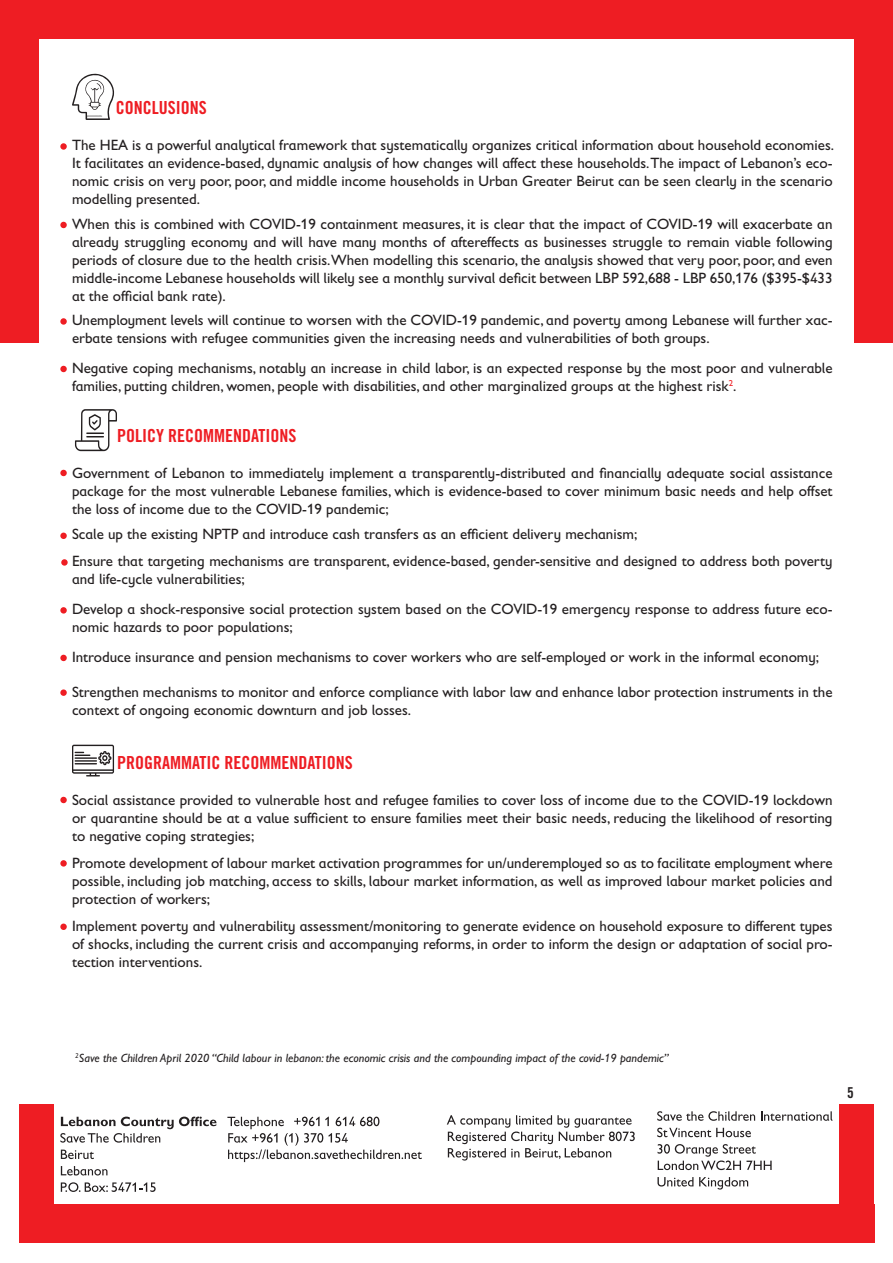
<style>
.page{position:relative;width:893px;height:1263px;background:#fff}
.page>*{position:absolute;margin:0;border:0;box-sizing:border-box;transform-origin:0 0}
.t1{font:18px "Trade Gothic LT Std Bd Cn 20";color:#ee1d23}
.t2{font:15px/18px "Gill Sans Infant Std";color:#231f20;text-align:justify}
.t3{font:15px "Trade Gothic LT Std Bd Cn 20";color:#231f20}
.t4{font:italic 12px "Gill Sans Infant Std";color:#231f20}
</style>
<div class="page">
<div style="left:0;top:27px;width:38px;height:315px;background:#ee1d23"></div>
<div style="left:855px;top:27px;width:38px;height:315px;background:#ee1d23"></div>
<div style="left:0;top:0;width:893px;height:38px;background:#ee1d23"></div>
<div style="left:19px;top:1104px;width:34px;height:110px;background:#ee1d23"></div>
<div style="left:840px;top:1104px;width:34px;height:110px;background:#ee1d23"></div>
<div style="left:19px;top:1205px;width:855px;height:38px;background:#ee1d23"></div>
<svg style="left:72px;top:73px;width:42px;height:47px"></svg>
<svg style="left:75px;top:409px;width:42px;height:42px"></svg>
<svg style="left:72px;top:745px;width:42px;height:31px"></svg>
<div style="left:60px;top:469px;width:7px;height:7px;background:#ee1d23;border-radius:50%"></div>
<div style="left:60px;top:365px;width:7px;height:7px;background:#ee1d23;border-radius:50%"></div>
<svg style="left:60px;top:318px;width:7px;height:7px"></svg>
<div style="left:60px;top:221px;width:7px;height:7px;background:#ee1d23;border-radius:50%"></div>
<svg style="left:60px;top:143px;width:7px;height:7px"></svg>
<div style="left:60px;top:532px;width:7px;height:7px;background:#ee1d23;border-radius:50%"></div>
<svg style="left:61px;top:559px;width:7px;height:7px"></svg>
<div style="left:60px;top:607px;width:7px;height:7px;background:#ee1d23;border-radius:50%"></div>
<div style="left:60px;top:654px;width:7px;height:7px;background:#ee1d23;border-radius:50%"></div>
<div style="left:60px;top:689px;width:7px;height:7px;background:#ee1d23;border-radius:50%"></div>
<div style="left:60px;top:796px;width:7px;height:7px;background:#ee1d23;border-radius:50%"></div>
<div style="left:60px;top:860px;width:7px;height:7px;background:#ee1d23;border-radius:50%"></div>
<div style="left:60px;top:923px;width:7px;height:7px;background:#ee1d23;border-radius:50%"></div>
<svg style="left:447px;top:1115px;width:188px;height:45px"></svg>
<svg style="left:60px;top:1116px;width:157px;height:27px"></svg>
<svg style="left:61px;top:1149px;width:33px;height:10px"></svg>
<svg style="left:61px;top:1166px;width:46px;height:9px"></svg>
<svg style="left:61px;top:1182px;width:95px;height:10px"></svg>
<svg style="left:657px;top:1111px;width:98px;height:10px"></svg>
<svg style="left:761px;top:1111px;width:72px;height:10px"></svg>
<svg style="left:657px;top:1128px;width:94px;height:9px"></svg>
<svg style="left:657px;top:1144px;width:115px;height:26px"></svg>
<svg style="left:657px;top:1177px;width:36px;height:9px"></svg>
<svg style="left:699px;top:1177px;width:49px;height:12px"></svg>
<svg style="left:227px;top:1116px;width:195px;height:46px"></svg>
<p class="t1" style="left:116px;top:97px;width:92px">CONCLUSIONS</p>
<p class="t2" style="left:72px;top:136px;width:764px">The HEA is a powerful analytical framework that systematically organizes critical information about household economies.<br>It facilitates an evidence-based, dynamic analysis of how changes will affect these households.The impact of Lebanon’s eco&shy;nomic crisis on very poor, poor, and middle income households in Urban Greater Beirut can be seen clearly in the scenario modelling presented.</p>
<p class="t2" style="left:72px;top:215px;width:762px">When this is combined with COVID-19 containment measures, it is clear that the impact of COVID-19 will exacerbate an already struggling economy and will have many months of aftereffects as businesses struggle to remain viable following periods of closure due to the health crisis.When modelling this scenario, the analysis showed that very poor, poor, and even middle-income Lebanese households will likely see a monthly survival deficit between LBP 592,688 - LBP 650,176 ($395-$433 at the official bank rate).</p>
<p class="t2" style="left:72px;top:311px;width:762px">Unemployment levels will continue to worsen with the COVID-19 pandemic, and poverty among Lebanese will further xac&shy;erbate tensions with refugee communities given the increasing needs and vulnerabilities of both groups.</p>
<p class="t2" style="left:72px;top:359px;width:762px">Negative coping mechanisms, notably an increase in child labor, is an expected response by the most poor and vulnerable families, putting children, women, people with disabilities, and other marginalized groups at the highest risk<sup>2</sup>.</p>
<p class="t1" style="left:117px;top:424px;width:181px">POLICY RECOMMENDATIONS</p>
<p class="t2" style="left:72px;top:463px;width:762px">Government of Lebanon to immediately implement a transparently-distributed and financially adequate social assistance package for the most vulnerable Lebanese families, which is evidence-based to cover minimum basic needs and help offset the loss of income due to the COVID-19 pandemic;</p>
<p class="t2" style="left:72px;top:525px;width:567px">Scale up the existing NPTP and introduce cash transfers as an efficient delivery mechanism;</p>
<p class="t2" style="left:72px;top:552px;width:762px">Ensure that targeting mechanisms are transparent, evidence-based, gender-sensitive and designed to address both poverty and life-cycle vulnerabilities;</p>
<p class="t2" style="left:72px;top:600px;width:762px">Develop a shock-responsive social protection system based on the COVID-19 emergency response to address future eco&shy;nomic hazards to poor populations;</p>
<p class="t2" style="left:72px;top:648px;width:749px">Introduce insurance and pension mechanisms to cover workers who are self-employed or work in the informal economy;</p>
<p class="t2" style="left:72px;top:682px;width:762px">Strengthen mechanisms to monitor and enforce compliance with labor law and enhance labor protection instruments in the context of ongoing economic downturn and job losses.</p>
<p class="t1" style="left:117px;top:752px;width:237px">PROGRAMMATIC RECOMMENDATIONS</p>
<p class="t2" style="left:72px;top:791px;width:762px">Social assistance provided to vulnerable host and refugee families to cover loss of income due to the COVID-19 lockdown or quarantine should be at a value sufficient to ensure families meet their basic needs, reducing the likelihood of resorting to negative coping strategies;</p>
<p class="t2" style="left:72px;top:854px;width:762px">Promote development of labour market activation programmes for un/underemployed so as to facilitate employment where possible, including job matching, access to skills, labour market information, as well as improved labour market policies and protection of workers;</p>
<p class="t2" style="left:72px;top:917px;width:762px">Implement poverty and vulnerability assessment/monitoring to generate evidence on household exposure to different types of shocks, including the current crisis and accompanying reforms, in order to inform the design or adaptation of social pro&shy;tection interventions.</p>
<p class="t4" style="left:75px;top:1051px;width:595px"><sup>2</sup>Save the Children April 2020 “Child labour in lebanon: the economic crisis and the compounding impact of the covid-19 pandemic”</p>
<p class="t3" style="left:847px;top:1083px;width:8px">5</p>
</div>
